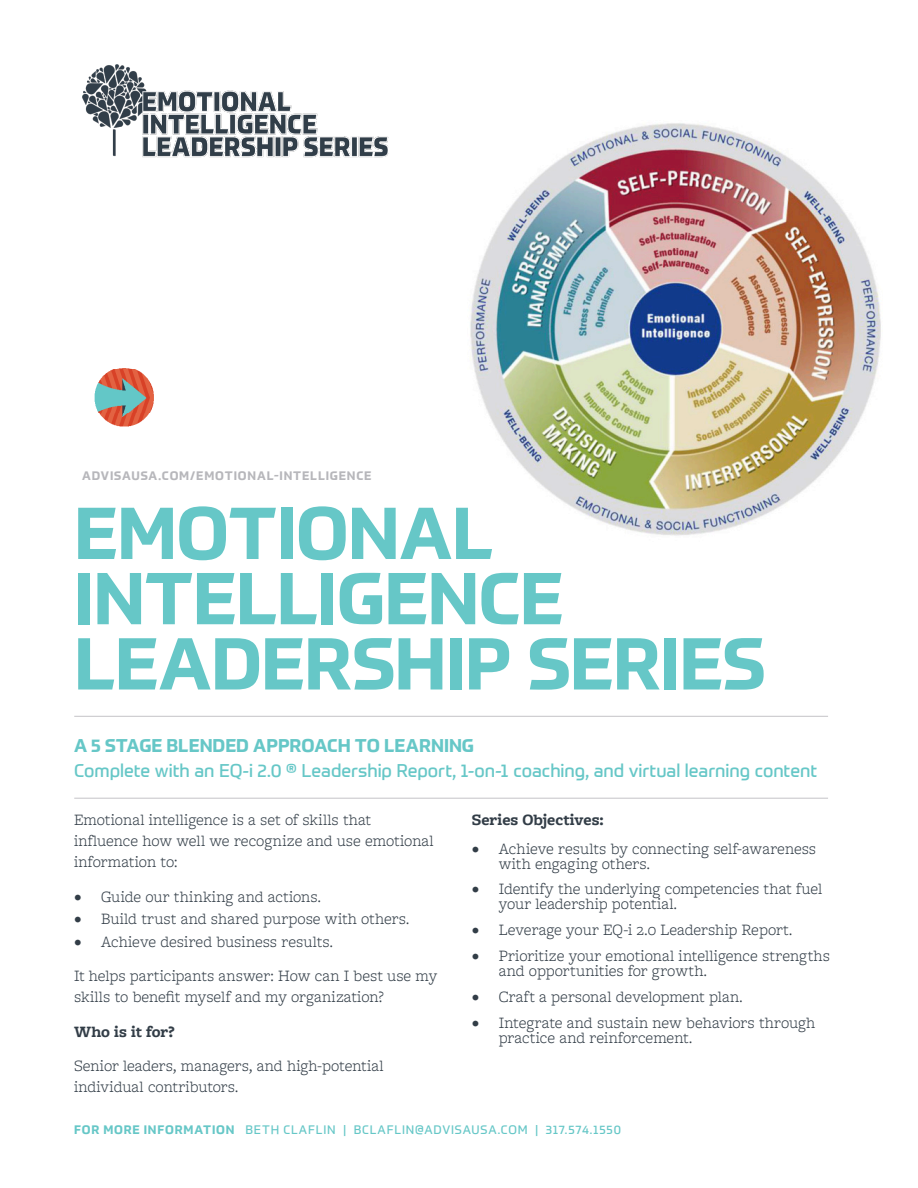
<style>
.page{position:relative;width:918px;height:1188px;background:#fff}
.page>*{position:absolute;margin:0;border:0;box-sizing:border-box;transform-origin:0 0}
.t1{font:700 72px "Prometo";letter-spacing:-.01em;color:#66c7c7}
.t2{font:18px/25.5px "Prometo";color:#66c7c7}
.t3{font:300 16.5px/21px "Freight Macro Pro";letter-spacing:-.005em;color:#323d47}
.t4{font:700 16.5px "Freight Macro Pro";color:#323d47}
.t5{font:12px "Prometo";letter-spacing:.07em;color:#66c7c7}
.t6{font:700 12px "Prometo";letter-spacing:.07em;color:#b7b7bb}
.s1{font-weight:700}
</style>
<div class="page">
<img style="left:470px;top:123px;width:411px;height:413px">
<img style="left:94px;top:368px;width:60px;height:59px">
<hr style="left:74px;top:716px;width:754px;height:1px;background:#c4c3c7">
<hr style="left:74px;top:798px;width:754px;height:1px;background:#c4c3c7">
<img style="left:82px;top:65px;width:307px;height:93px">
<p class="t6" style="left:82px;top:468px;width:291px">ADVISAUSA.COM/EMOTIONAL-INTELLIGENCE</p>
<p class="t1" style="left:74px;top:488px;width:420px">EMOTIONAL</p>
<p class="t1" style="left:74px;top:554px;width:491px">INTELLIGENCE</p>
<p class="t1" style="left:74px;top:619px;width:693px">LEADERSHIP SERIES</p>
<p class="t2" style="left:74px;top:732px;width:745px"><span class="s1">A 5 STAGE BLENDED APPROACH TO LEARNING<br></span>Complete with an EQ-i 2.0 ® Leadership Report, 1-on-1 coaching, and virtual learning content</p>
<p class="t3" style="left:74px;top:809px;width:361px">Emotional intelligence is a set of skills that influence how well we recognize and use emotional information to:</p>
<p class="t3" style="left:74px;top:885px;width:249px">• Guide our thinking and actions.</p>
<p class="t3" style="left:74px;top:908px;width:337px">• Build trust and shared purpose with others.</p>
<p class="t3" style="left:74px;top:930px;width:261px">• Achieve desired business results.</p>
<p class="t3" style="left:74px;top:965px;width:365px">It helps participants answer: How can I best use my skills to benefit myself and my organization?</p>
<p class="t4" style="left:74px;top:1020px;width:102px">Who is it for?</p>
<p class="t3" style="left:74px;top:1055px;width:311px">Senior leaders, managers, and high-potential individual contributors.</p>
<p class="t4" style="left:472px;top:808px;width:134px">Series Objectives:</p>
<p class="t3" style="left:499px;top:840px;width:319px;line-height:15px;text-indent:-27px">• Achieve results by connecting self-awareness with engaging others.</p>
<p class="t3" style="left:499px;top:881px;width:325px;line-height:15px;text-indent:-27px">• Identify the underlying competencies that fuel your leadership potential.</p>
<p class="t3" style="left:472px;top:919px;width:322px">• Leverage your EQ-i 2.0 Leadership Report.</p>
<p class="t3" style="left:499px;top:948px;width:333px;line-height:15px;text-indent:-27px">• Prioritize your emotional intelligence strengths and opportunities for growth.</p>
<p class="t3" style="left:472px;top:985px;width:273px">• Craft a personal development plan.</p>
<p class="t3" style="left:499px;top:1014px;width:318px;line-height:15px;text-indent:-27px">• Integrate and sustain new behaviors through practice and reinforcement.</p>
<p class="t5" style="left:74px;top:1122px;width:548px"><span class="s1">FOR MORE INFORMATION</span> BETH CLAFLIN | BCLAFLIN@ADVISAUSA.COM | 317.574.1550</p>
</div>
